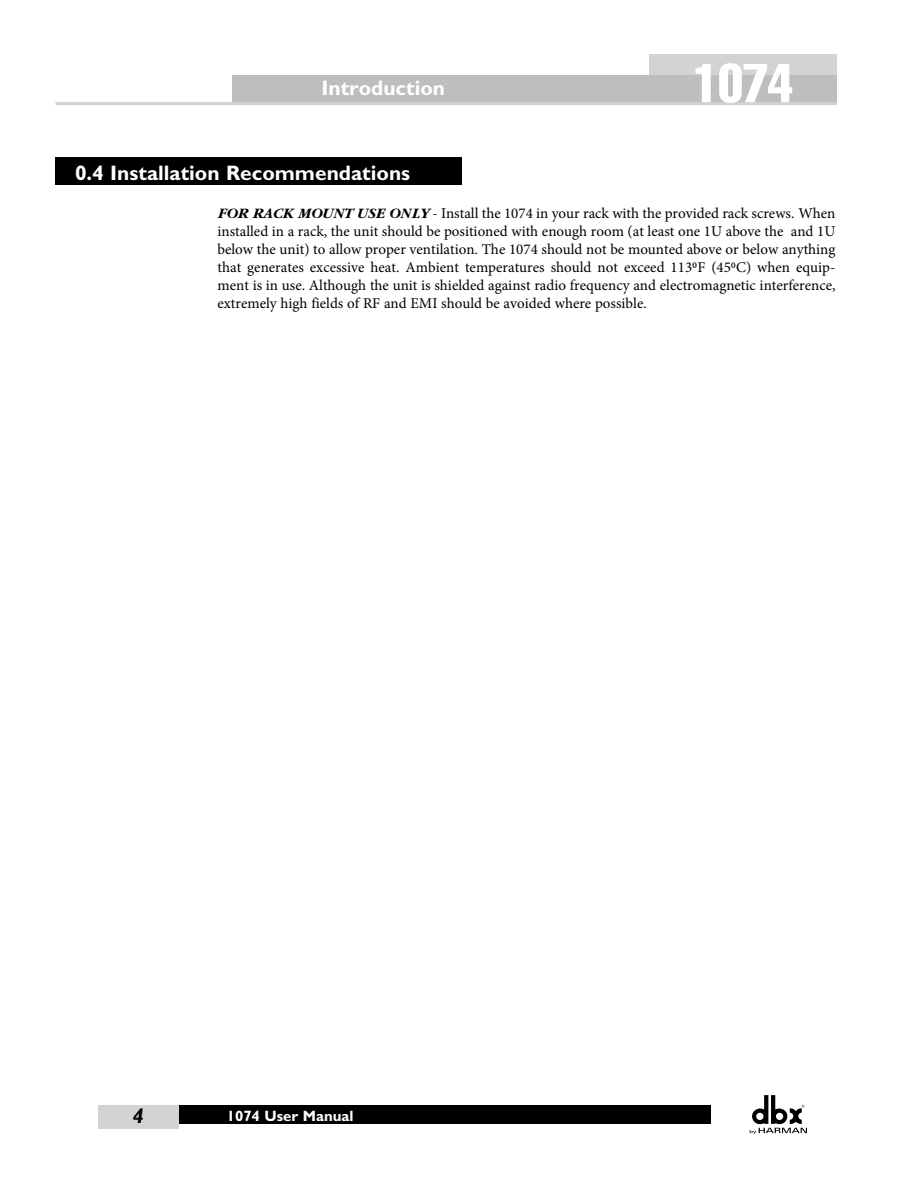
<style>
.page{position:relative;width:918px;height:1188px;background:#fff}
.page>*{position:absolute;margin:0;border:0;box-sizing:border-box;transform-origin:0 0}
.t1{font:extra-condensed 53.7px "Helvetica";color:#fff}
.t2{font:700 21px "Gill Sans";color:#fff}
.t3{font:italic 700 21px "Gill Sans";color:#000}
.t4{font:15px/18px "Minion Pro";color:#000;text-align:justify}
.t5{font:700 15px "Gill Sans";color:#fff}
.s1{font-family:"Garamond";font-weight:700;font-style:italic}
</style>
<div class="page">
<div style="left:649px;top:54px;width:188px;height:25px;background:#d1d3d4"></div>
<div style="left:232px;top:75px;width:605px;height:27px;background:#bcbec0"></div>
<hr style="left:55px;top:102px;width:782px;height:3px;background:#d1d3d4">
<svg style="left:750px;top:1095px;width:57px;height:39px"></svg>
<div style="left:179px;top:1106px;width:532px;height:18px;background:#000"></div>
<div style="left:98px;top:1106px;width:81px;height:23px;background:#d1d3d4"></div>
<div style="left:56px;top:157px;width:406px;height:27px;background:#000"></div>
<h2 class="t2" style="left:322px;top:76px;width:125px">Introduction</h2>
<h1 class="t1" style="left:693px;top:49px;width:101px">1074</h1>
<h2 class="t2" style="left:75px;top:160px;width:337px">0.4 Installation Recommendations</h2>
<p class="t4" style="left:218px;top:204px;width:620px"><span class="s1">FOR RACK MOUNT USE ONLY</span> - Install the 1074 in your rack with the provided rack screws. When installed in a rack, the unit should be positioned with enough room (at least one 1U above the and 1U below the unit) to allow proper ventilation. The 1074 should not be mounted above or below anything that generates excessive heat. Ambient temperatures should not exceed 1130F (450C) when equip&shy;ment is in use. Although the unit is shielded against radio frequency and electromagnetic interference, extremely high fields of RF and EMI should be avoided where possible.</p>
<h2 class="t3" style="left:133px;top:1104px;width:13px">4</h2>
<p class="t5" style="left:227px;top:1107px;width:128px">1074 User Manual</p>
</div>
